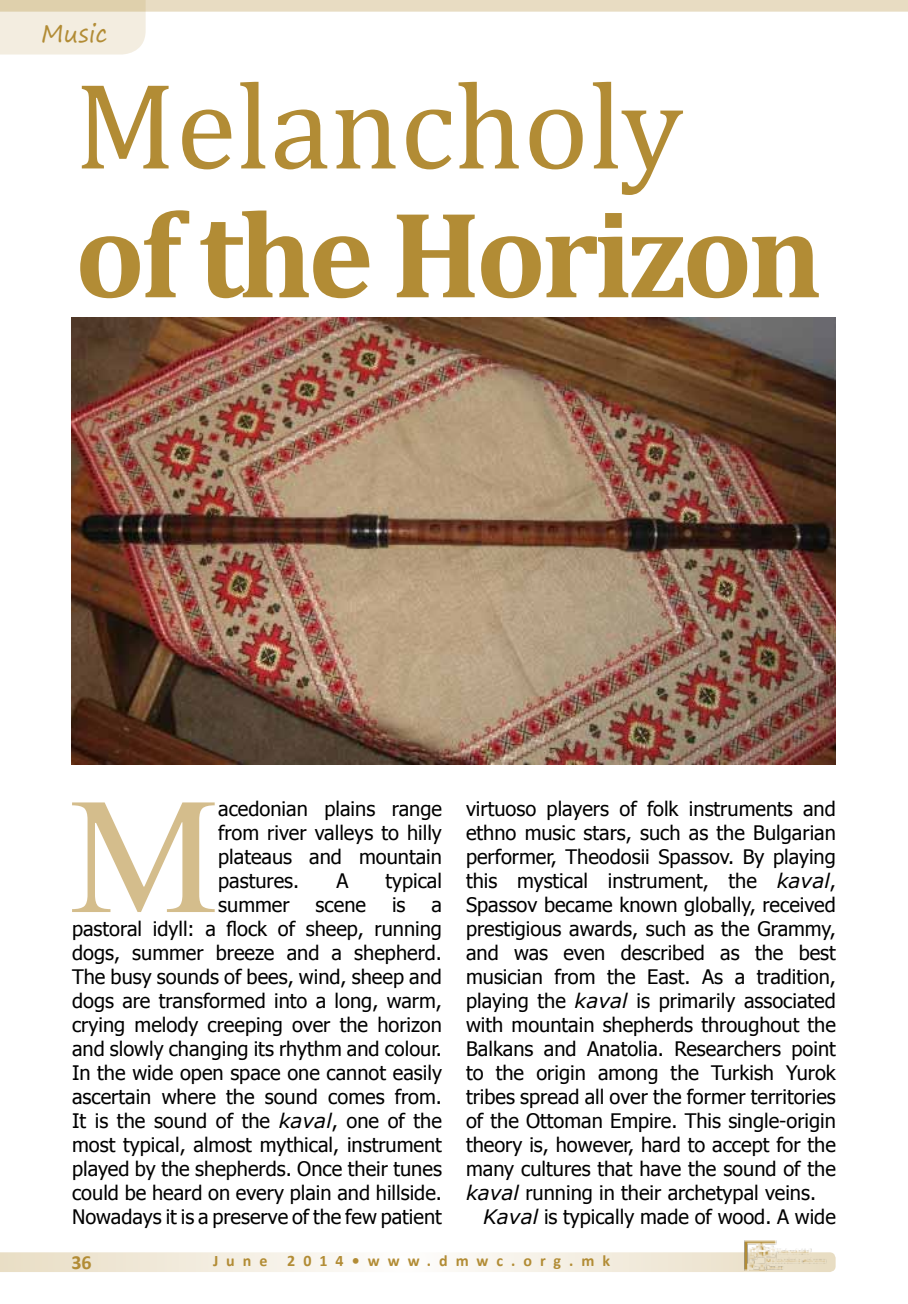
<style>
.page{position:relative;width:908px;height:1304px;background:#fff}
.page>*{position:absolute;margin:0;border:0;box-sizing:border-box;transform-origin:0 0}
.t1{font:161.2px "Time";color:#d4bd8c}
.t2{font:700 124px "Cambria";letter-spacing:-.04em;color:#b28c35}
.t3{font:124px "Cambria";color:#b28c35}
.t4{font:24px "Segoe Print";color:#b28c35}
.t5{font:20px/24px "Tahoma";color:#000;text-align:justify}
.t6{font:700 20px "Calibri";color:#b28c35}
.t7{font:700 16px "Calibri";letter-spacing:.5em;color:#b28c35}
.s1{font-family:"Verdana";font-style:italic}
</style>
<div class="page">
<svg style="left:0;top:1252px;width:833px;height:20px"></svg>
<img style="left:743px;top:1241px;width:92px;height:30px">
<div style="left:0;top:0;width:907px;height:12px;background:#e8dcc2"></div>
<svg style="left:0;top:0;width:146px;height:55px"></svg>
<svg style="left:907px;top:0;width:1px;height:12px"></svg>
<img style="left:71px;top:318px;width:764px;height:447px">
<p class="t4" style="left:41px;top:12px;width:68px">Music</p>
<h2 class="t3" style="left:75px;top:53px;width:609px">Melancholy</h2>
<h2 class="t2" style="left:75px;top:167px;width:749px">of the Horizon</h2>
<h1 class="t1" style="left:69px;top:770px;width:151px">M</h1>
<p class="t5" style="left:218px;top:796px;width:225px">acedonian plains range from river valleys to hilly plateaus and mountain pastures.</p>
<p class="t5" style="left:336px;top:868px;width:13px">A</p>
<p class="t5" style="left:385px;top:868px;width:58px">typical</p>
<p class="t5" style="left:218px;top:892px;width:73px">summer</p>
<p class="t5" style="left:315px;top:892px;width:52px">scene</p>
<p class="t5" style="left:392px;top:892px;width:15px">is</p>
<p class="t5" style="left:72px;top:892px;width:371px;text-indent:359px">a pastoral idyll: a flock of sheep, running dogs, summer breeze and a shepherd.<br>The busy sounds of bees, wind, sheep and dogs are transformed into a long, warm, crying melody creeping over the horizon and slowly changing its rhythm and colour.<br>In the wide open space one cannot easily ascertain where the sound comes from.<br>It is the sound of the <span class="s1">kaval</span>, one of the most typical, almost mythical, instrument played by the shepherds. Once their tunes could be heard on every plain and hillside.<br>Nowadays it is a preserve of the few patient</p>
<p class="t5" style="left:466px;top:796px;width:371px">virtuoso players of folk instruments and</p>
<p class="t5" style="left:466px;top:820px;width:371px">ethno music stars, such as the Bulgarian</p>
<p class="t5" style="left:466px;top:844px;width:371px">performer, Theodosii Spassov. By playing</p>
<p class="t5" style="left:466px;top:868px;width:371px">this mystical instrument, the <span class="s1">kaval</span>,</p>
<p class="t5" style="left:466px;top:892px;width:371px">Spassov became known globally, received</p>
<p class="t5" style="left:466px;top:916px;width:371px">prestigious awards, such as the Grammy,</p>
<p class="t5" style="left:466px;top:940px;width:371px">and was even described as the best</p>
<p class="t5" style="left:466px;top:964px;width:371px">musician from the East. As a tradition,</p>
<p class="t5" style="left:466px;top:988px;width:371px">playing the <span class="s1">kaval</span> is primarily associated</p>
<p class="t5" style="left:466px;top:1012px;width:371px">with mountain shepherds throughout the</p>
<p class="t5" style="left:466px;top:1036px;width:371px">Balkans and Anatolia. Researchers point</p>
<p class="t5" style="left:466px;top:1060px;width:371px">to the origin among the Turkish Yurok</p>
<p class="t5" style="left:466px;top:1084px;width:371px">tribes spread all over the former territories</p>
<p class="t5" style="left:466px;top:1108px;width:371px">of the Ottoman Empire. This single-origin</p>
<p class="t5" style="left:466px;top:1132px;width:371px">theory is, however, hard to accept for the</p>
<p class="t5" style="left:466px;top:1156px;width:371px">many cultures that have the sound of the</p>
<p class="t5" style="left:466px;top:1180px;width:351px"><span class="s1">kaval</span> running in their archetypal veins.</p>
<p class="t5" style="left:483px;top:1204px;width:354px"><span class="s1">Kaval</span> is typically made of wood. A wide</p>
<p class="t6" style="left:71px;top:1250px;width:22px">36</p>
<p class="t7" style="left:213px;top:1250px;width:398px">June 2014•www.dmwc.org.mk</p>
</div>
